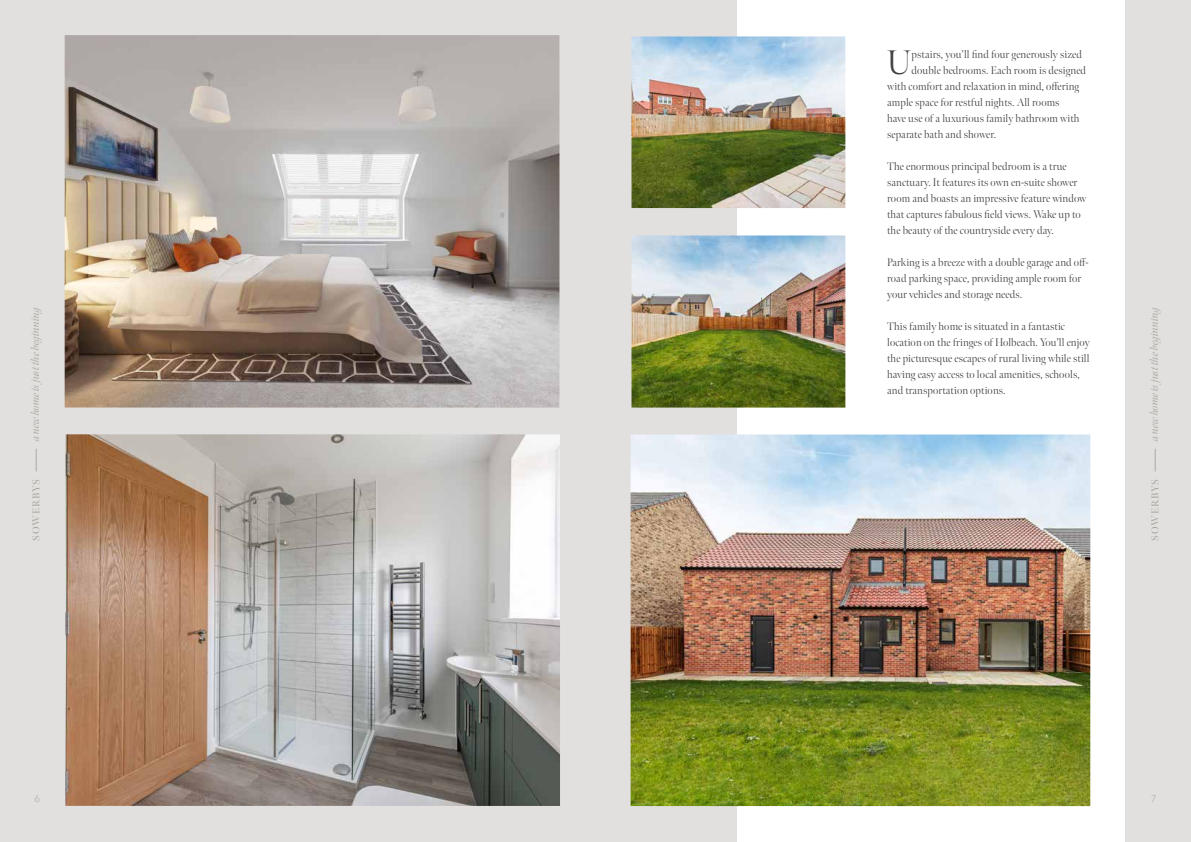
<style>
.page{position:relative;width:1191px;height:842px;background:#fff}
.page>*{position:absolute;margin:0;border:0;box-sizing:border-box;transform-origin:0 0}
.t1{font:300 34px "Meno Banner";color:#434141}
.t2{font:300 11px/16px "Meno Banner";letter-spacing:.01em;color:#434141}
.t3{font:italic 11px "Meno Banner";letter-spacing:-.01em;color:#ada8a0}
.t4{font:600 10px "Meno Banner";letter-spacing:.08em;color:#ada8a0}
.t5{font:300 10px "Quasimoda";color:#ada8a0}
</style>
<div class="page">
<div style="left:0;top:0;width:595px;height:842px;background:#e2e0df"></div>
<div style="left:595px;top:0;width:596px;height:842px;background:#e2e0df"></div>
<svg style="left:36px;top:449px;width:1px;height:22px"></svg>
<svg style="left:1155px;top:449px;width:1px;height:22px"></svg>
<div style="left:737px;top:0;width:388px;height:842px;background:#fff"></div>
<img style="left:65px;top:434px;width:495px;height:372px">
<img style="left:631px;top:235px;width:214px;height:173px">
<img style="left:630px;top:434px;width:460px;height:372px">
<img style="left:631px;top:36px;width:214px;height:172px">
<img style="left:65px;top:35px;width:494px;height:373px">
<h1 class="t1" style="left:886px;top:42px;width:26px">U</h1>
<p class="t2" style="left:911px;top:47px;width:172px">pstairs, you’ll find four generously sized</p>
<p class="t2" style="left:911px;top:63px;width:176px">double bedrooms. Each room is designed</p>
<p class="t2" style="left:887px;top:79px;width:193px">with comfort and relaxation in mind, offering</p>
<p class="t2" style="left:887px;top:95px;width:174px">ample space for restful nights. All rooms</p>
<p class="t2" style="left:887px;top:111px;width:194px">have use of a luxurious family bathroom with</p>
<p class="t2" style="left:887px;top:127px;width:110px">separate bath and shower.</p>
<p class="t2" style="left:887px;top:159px;width:201px">The enormous principal bedroom is a true sanctuary. It features its own en-suite shower room and boasts an impressive feature window that captures fabulous field views. Wake up to the beauty of the countryside every day.</p>
<p class="t2" style="left:887px;top:255px;width:203px">Parking is a breeze with a double garage and off&shy;road parking space, providing ample room for your vehicles and storage needs.</p>
<p class="t2" style="left:887px;top:319px;width:204px">This family home is situated in a fantastic location on the fringes of Holbeach. You’ll enjoy the picturesque escapes of rural living while still having easy access to local amenities, schools, and transportation options.</p>
<p class="t3" style="left:29px;top:441px;width:138px;rotate:-90deg">a new home is just the beginning</p>
<p class="t3" style="left:1147px;top:441px;width:138px;rotate:-90deg">a new home is just the beginning</p>
<p class="t4" style="left:30px;top:541px;width:63px;rotate:-90deg">SOWERBYS</p>
<p class="t4" style="left:1149px;top:541px;width:63px;rotate:-90deg">SOWERBYS</p>
<p class="t5" style="left:35px;top:791px;width:7px">6</p>
<p class="t5" style="left:1151px;top:791px;width:6px">7</p>
</div>
